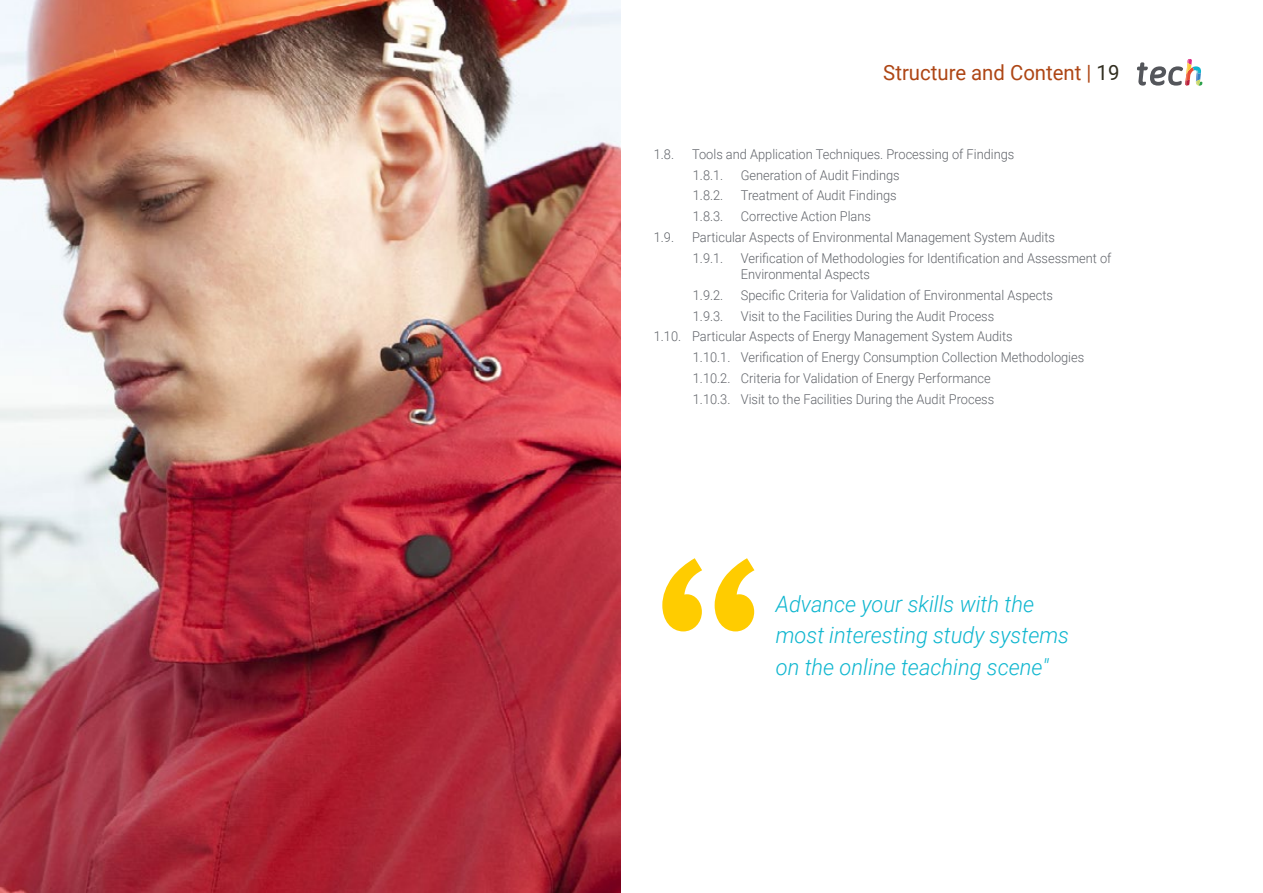
<style>
.page{position:relative;width:1263px;height:893px;background:#fff}
.page>*{position:absolute;margin:0;border:0;box-sizing:border-box;transform-origin:0 0}
.t1{font:italic 300 22.5px/31.5px "Roboto";color:#0fb6cf}
.t2{font:21px "Roboto";color:#ae4615}
.t3{font:300 13.5px/20.7px "Roboto";color:#61646a;scale:.95 1}
.s1{color:#312e20}
</style>
<div class="page">
<img style="left:0;top:0;width:621px;height:893px">
<svg style="left:1137px;top:59px;width:65px;height:27px"></svg>
<svg style="left:662px;top:558px;width:92px;height:73px"></svg>
<h2 class="t2" style="left:883px;top:57px;width:238px">Structure and Content | <span class="s1">19</span></h2>
<p class="t3" style="left:654px;top:143px;width:23px">1.8.</p>
<p class="t3" style="left:692px;top:143px;width:341px">Tools and Application Techniques. Processing of Findings<br>1.8.1.</p>
<p class="t3" style="left:741px;top:164px;width:169px">Generation of Audit Findings</p>
<p class="t3" style="left:693px;top:185px;width:34px">1.8.2.</p>
<p class="t3" style="left:741px;top:185px;width:166px">Treatment of Audit Findings</p>
<p class="t3" style="left:693px;top:206px;width:34px">1.8.3.</p>
<p class="t3" style="left:741px;top:206px;width:139px">Corrective Action Plans</p>
<p class="t3" style="left:654px;top:226px;width:23px">1.9.</p>
<p class="t3" style="left:692px;top:226px;width:384px">Particular Aspects of Environmental Management System Audits<br>1.9.1.</p>
<p class="t3" style="left:741px;top:249px;width:392px;line-height:16.5px">Verification of Methodologies for Identification and Assessment of<br>Environmental Aspects</p>
<p class="t3" style="left:693px;top:284px;width:34px">1.9.2.</p>
<p class="t3" style="left:741px;top:284px;width:330px">Specific Criteria for Validation of Environmental Aspects</p>
<p class="t3" style="left:693px;top:305px;width:34px">1.9.3.</p>
<p class="t3" style="left:741px;top:305px;width:268px">Visit to the Facilities During the Audit Process</p>
<p class="t3" style="left:654px;top:326px;width:379px">1.10. Particular Aspects of Energy Management System Audits</p>
<p class="t3" style="left:693px;top:347px;width:414px">1.10.1. Verification of Energy Consumption Collection Methodologies</p>
<p class="t3" style="left:693px;top:367px;width:315px">1.10.2. Criteria for Validation of Energy Performance</p>
<p class="t3" style="left:693px;top:388px;width:319px">1.10.3. Visit to the Facilities During the Audit Process</p>
<h1 class="t1" style="left:776px;top:587px;width:295px">Advance your skills with the most interesting study systems on the online teaching scene"</h1>
</div>
